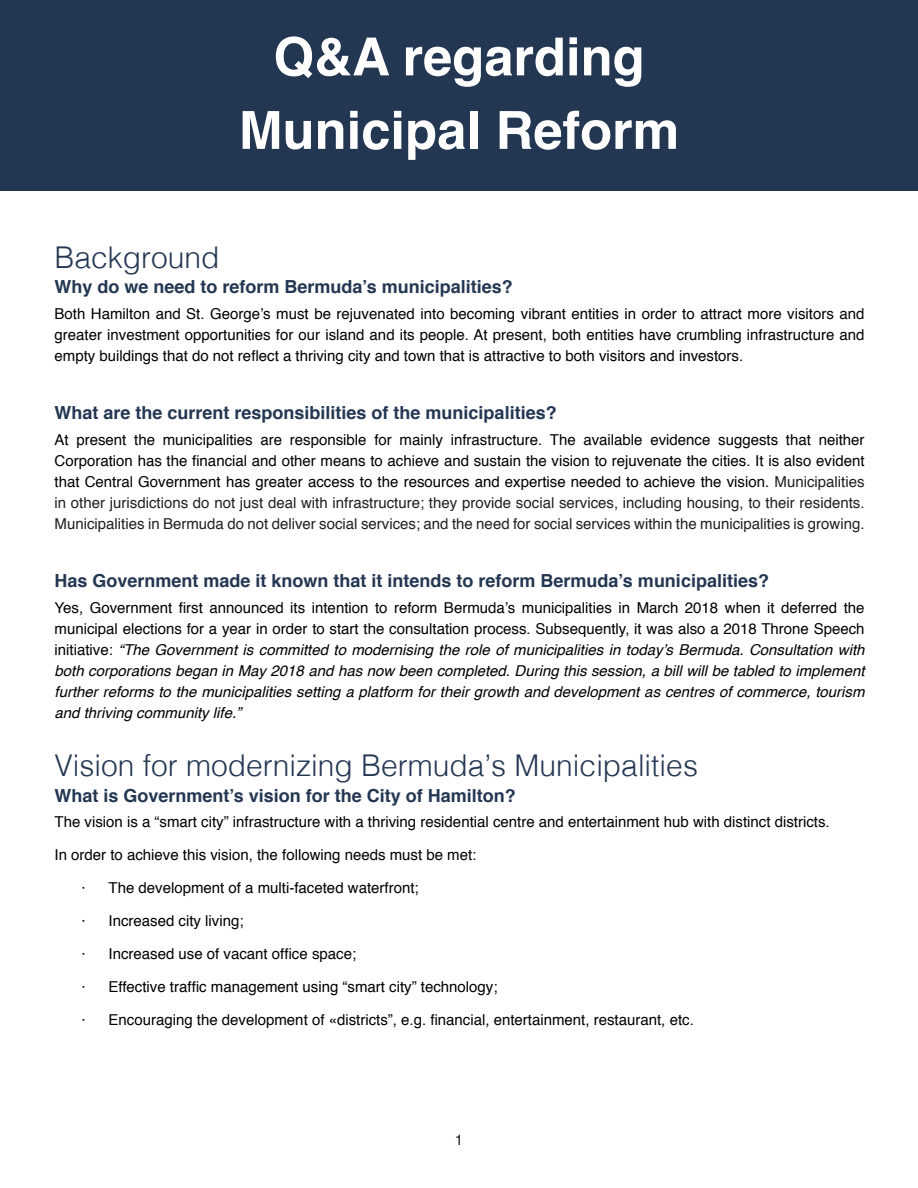
<style>
.page{position:relative;width:918px;height:1188px;background:#fff}
.page>*{position:absolute;margin:0;border:0;box-sizing:border-box;transform-origin:0 0}
.Table_head_-_white{font:700 52.5px "Helvetica";color:#fff}
.SUB_HEAD{font:300 30px "Helvetica";color:#243752}
.SUB_HEAD-2{font:700 18px "Helvetica";color:#243752}
.List_Paragraph{font:15px/21px "Helvetica";color:#000;text-align:justify}
.t1{font:italic 15px/21px "Helvetica";color:#000;text-align:justify}
.t2{font:15px "Helvetica";color:#231f20}
.s1{color:#231f20}
.s2{font-style:normal}
</style>
<div class="page">
<div style="left:0;top:0;width:918px;height:190px;background:#243752"></div>
<p class="Table_head_-_white" style="left:273px;top:15px;width:373px">Q&amp;A regarding</p>
<p class="Table_head_-_white" style="left:239px;top:88px;width:442px">Municipal Reform</p>
<p class="SUB_HEAD" style="left:55px;top:231px;width:167px">Background</p>
<p class="SUB_HEAD-2" style="left:55px;top:272px;width:460px">Why do we need to reform Bermuda’s municipalities?</p>
<p class="List_Paragraph" style="left:55px;top:303px;width:811px">Both Hamilton and St. George’s must be rejuvenated into becoming vibrant entities in order to attract more visitors and greater investment opportunities for our island and its people. At present, both entities have crumbling infrastructure and empty buildings that do not reflect a thriving city and town that is attractive to both visitors and investors.</p>
<p class="SUB_HEAD-2" style="left:55px;top:398px;width:504px">What are the current responsibilities of the municipalities?</p>
<p class="List_Paragraph" style="left:55px;top:429px;width:811px">At present the municipalities are responsible for mainly infrastructure. The available evidence suggests that neither Corporation has the financial and other means to achieve and sustain the vision to rejuvenate the cities. It is also evident that Central Government has greater access to the resources and expertise needed to achieve the vision. <span class="s1">Municipalities in other jurisdictions do not just deal with infrastructure; they provide social services, including housing, to their residents.<br>Municipalities in Bermuda do not deliver social services; and the need for social services within the municipalities is growing.</span></p>
<p class="SUB_HEAD-2" style="left:55px;top:566px;width:716px">Has Government made it known that it intends to reform Bermuda’s municipalities?</p>
<p class="t1" style="left:55px;top:597px;width:811px"><span class="s2">Yes, Government first announced its intention to reform Bermuda’s municipalities in March 2018 when it deferred the municipal elections for a year in order to start the consultation process. Subsequently, it was also a 2018 Throne Speech initiative:</span> “The Government is committed to modernising the role of municipalities in today’s Bermuda. Consultation with both corporations began in May 2018 and has now been completed. During this session, a bill will be tabled to implement further reforms to the municipalities setting a platform for their growth and development as centres of commerce, tourism and thriving community life.”</p>
<p class="SUB_HEAD" style="left:55px;top:740px;width:645px">Vision for modernizing Bermuda’s Municipalities</p>
<p class="SUB_HEAD-2" style="left:55px;top:781px;width:463px">What is Government’s vision for the City of Hamilton?</p>
<p class="List_Paragraph" style="left:55px;top:812px;width:777px">The vision is a “smart city” infrastructure with a thriving residential centre and entertainment hub with distinct districts.</p>
<p class="List_Paragraph" style="left:55px;top:845px;width:423px">In order to achieve this vision, the following needs must be met:</p>
<p class="List_Paragraph" style="left:82px;top:878px;width:339px">· The development of a multi-faceted waterfront;</p>
<p class="List_Paragraph" style="left:82px;top:911px;width:164px">· Increased city living;</p>
<p class="List_Paragraph" style="left:82px;top:944px;width:276px">· Increased use of vacant office space;</p>
<p class="List_Paragraph" style="left:82px;top:977px;width:418px">· Effective traffic management using “smart city” technology;</p>
<p class="List_Paragraph" style="left:82px;top:1010px;width:614px">· Encouraging the development of «districts”, e.g. financial, entertainment, restaurant, etc.</p>
<p class="t2" style="left:455px;top:1128px;width:10px">1</p>
</div>
